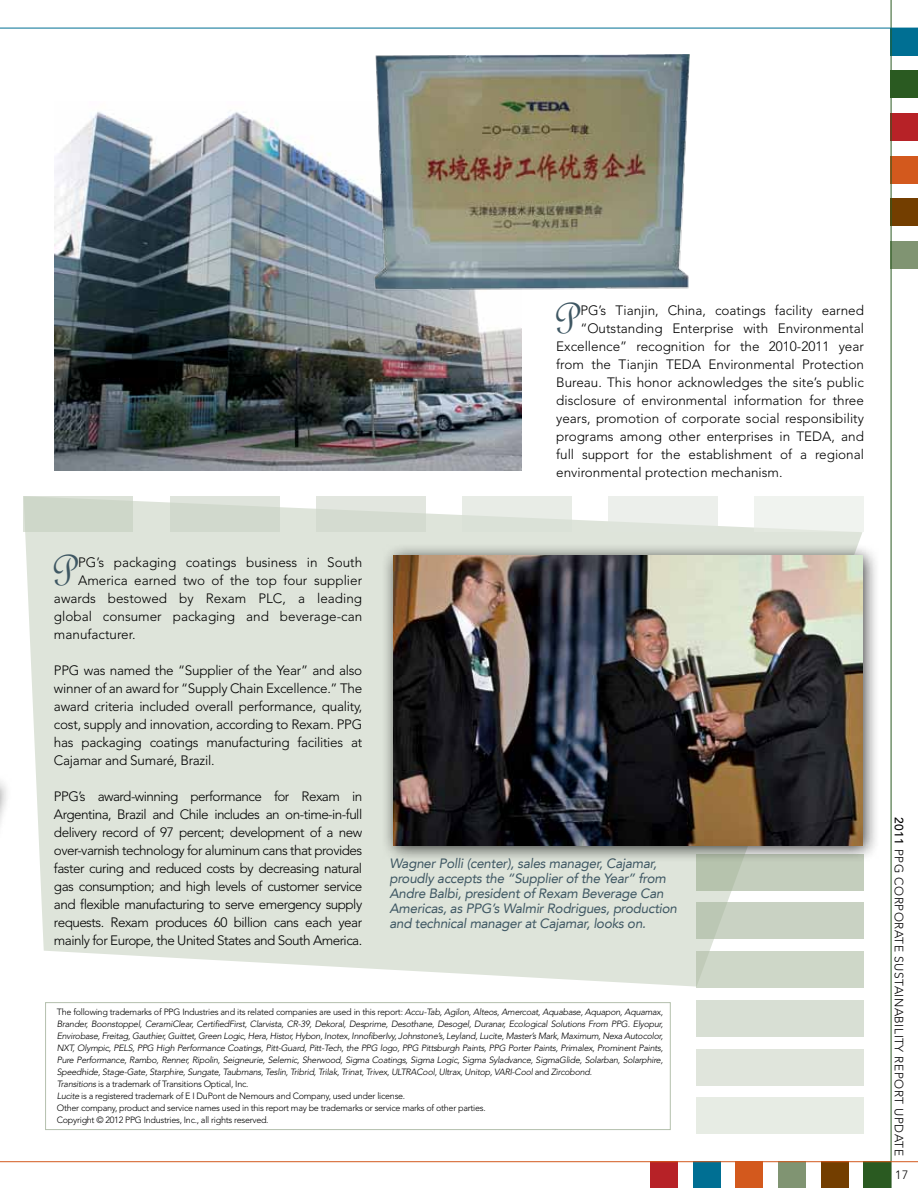
<style>
.page{position:relative;width:918px;height:1188px;background:#fff}
.page>*{position:absolute;margin:0;border:0;box-sizing:border-box;transform-origin:0 0}
.t1{font:45.6px "French Script";color:#3e5763}
.t2{font:300 13.5px/18px "Avenir LT Std";color:#000;text-align:justify}
.t3{font:italic 13.5px/15px "Avenir LT";letter-spacing:-.02em;color:#3e5763}
.t4{font:300 12px "Avenir LT Std";letter-spacing:.04em;color:#000}
.t5{font:italic 300 9px/12px "Avenir LT Std";letter-spacing:-.03em;color:#000}
.s1{font-style:normal}
.s2{font-weight:500}
</style>
<div class="page">
<div style="left:864px;top:1162px;width:27px;height:26px;background:#2a5a21"></div>
<div style="left:821px;top:1162px;width:27px;height:26px;background:#733e00"></div>
<div style="left:778px;top:1162px;width:28px;height:26px;background:#809472"></div>
<div style="left:736px;top:1162px;width:27px;height:26px;background:#d3591d"></div>
<div style="left:693px;top:1162px;width:27px;height:26px;background:#006f93"></div>
<div style="left:650px;top:1162px;width:28px;height:26px;background:#b72227"></div>
<div style="left:891px;top:28px;width:27px;height:27px;background:#006f93"></div>
<div style="left:891px;top:71px;width:27px;height:27px;background:#2a5a21"></div>
<div style="left:891px;top:113px;width:27px;height:28px;background:#b72227"></div>
<div style="left:891px;top:156px;width:27px;height:27px;background:#d3591d"></div>
<div style="left:891px;top:199px;width:27px;height:27px;background:#733e00"></div>
<div style="left:891px;top:241px;width:27px;height:28px;background:#809472"></div>
<hr style="left:891px;top:0;width:1px;height:1188px;background:#2a5a21">
<hr style="left:0;top:1161px;width:918px;height:1px;background:#d3591d">
<hr style="left:0;top:28px;width:918px;height:1px;background:#006f93">
<svg style="left:25px;top:496px;width:837px;height:491px;fill:#dee4da"></svg>
<div style="left:697px;top:854px;width:167px;height:37px;background:linear-gradient(to right,#b9c5b1,#c8d1c2)"></div>
<div style="left:697px;top:903px;width:167px;height:36px;background:linear-gradient(to right,#c2cdbc,#ccd4c6)"></div>
<div style="left:697px;top:951px;width:167px;height:37px;background:#ced7c8"></div>
<div style="left:697px;top:1000px;width:167px;height:37px;background:#d8dfd4"></div>
<div style="left:697px;top:1049px;width:167px;height:36px;background:#e0e5dc"></div>
<div style="left:697px;top:1097px;width:167px;height:37px;background:#e7ece4"></div>
<div style="left:381px;top:543px;width:499px;height:321px;background:#000;opacity:.75"></div>
<img style="left:394px;top:556px;width:468px;height:290px">
<img style="left:54px;top:112px;width:467px;height:359px">
<img style="left:361px;top:54px;width:329px;height:257px">
<div style="left:24px;top:496px;width:109px;height:36px;background:#ced7c9"></div>
<div style="left:170px;top:496px;width:109px;height:36px;background:linear-gradient(to right,#d3dbcf,#d5dcd1)"></div>
<div style="left:316px;top:496px;width:110px;height:36px;background:linear-gradient(to right,#d9dfd5,#dbe0d7)"></div>
<div style="left:462px;top:496px;width:110px;height:36px;background:linear-gradient(to right,#e1e7df,#e3e8e1)"></div>
<div style="left:608px;top:496px;width:110px;height:36px;background:linear-gradient(to right,#e8ece6,#eaede8)"></div>
<div style="left:754px;top:496px;width:110px;height:36px;background:#f0f3ef"></div>
<div style="left:45px;top:1002px;width:626px;height:128px;border:1px solid #b4c0ad"></div>
<h1 class="t1" style="left:553px;top:291px;width:26px">P</h1>
<p class="t2" style="left:580px;top:301px;width:285px">PG’s Tianjin, China, coatings facility earned</p>
<p class="t2" style="left:580px;top:319px;width:285px">“Outstanding Enterprise with Environmental</p>
<p class="t2" style="left:556px;top:337px;width:309px">Excellence” recognition for the 2010-2011 year</p>
<p class="t2" style="left:556px;top:355px;width:309px">from the Tianjin TEDA Environmental Protection</p>
<p class="t2" style="left:556px;top:373px;width:309px">Bureau. This honor acknowledges the site’s public</p>
<p class="t2" style="left:556px;top:391px;width:309px">disclosure of environmental information for three</p>
<p class="t2" style="left:556px;top:409px;width:309px">years, promotion of corporate social responsibility</p>
<p class="t2" style="left:556px;top:427px;width:309px">programs among other enterprises in TEDA, and</p>
<p class="t2" style="left:556px;top:445px;width:309px">full support for the establishment of a regional</p>
<p class="t2" style="left:556px;top:463px;width:228px">environmental protection mechanism.</p>
<h1 class="t1" style="left:51px;top:543px;width:26px">P</h1>
<p class="t2" style="left:78px;top:553px;width:286px">PG’s packaging coatings business in South</p>
<p class="t2" style="left:78px;top:571px;width:286px">America earned two of the top four supplier</p>
<p class="t2" style="left:54px;top:589px;width:310px">awards bestowed by Rexam PLC, a leading</p>
<p class="t2" style="left:54px;top:607px;width:310px">global consumer packaging and beverage-can</p>
<p class="t2" style="left:54px;top:625px;width:83px">manufacturer.</p>
<p class="t2" style="left:54px;top:661px;width:310px">PPG was named the “Supplier of the Year” and also winner of an award for “Supply Chain Excellence.” The award criteria included overall performance, quality, cost, supply and innovation, according to Rexam. PPG has packaging coatings manufacturing facilities at Cajamar and Sumaré, Brazil.</p>
<p class="t2" style="left:54px;top:787px;width:310px">PPG’s award-winning performance for Rexam in Argentina, Brazil and Chile includes an on-time-in-full delivery record of 97 percent; development of a new over-varnish technology for aluminum cans that provides faster curing and reduced costs by decreasing natural gas consumption; and high levels of customer service and flexible manufacturing to serve emergency supply requests. Rexam produces 60 billion cans each year mainly for Europe, the United States and South America.</p>
<p class="t3" style="left:389px;top:856px;width:289px">Wagner Polli (center), sales manager, Cajamar, proudly accepts the “Supplier of the Year” from Andre Balbi, president of Rexam Beverage Can Americas, as PPG’s Walmir Rodrigues, production and technical manager at Cajamar, looks on.</p>
<p class="t5" style="left:57px;top:1006px;width:608px"><span class="s1">The following trademarks of PPG Industries and its related companies are used in this report:</span> Accu-Tab, Agilon, Alteos, Amercoat, Aquabase, Aquapon, Aquamax, Brander, Boonstoppel, CeramiClear, CertifiedFirst, Clarvista, CR-39, Dekoral, Desprime, Desothane, Desogel, Duranar, Ecological Solutions From PPG. Elyopur, Envirobase, Freitag, Gauthier, Guittet, Green Logic, Hera, Histor, Hybon, Inotex, InnofiberIvy, Johnstone’s, Leyland, Lucite, Master’s Mark, Maximum, Nexa Autocolor, NXT, Olympic, PELS, PPG High Performance Coatings, Pitt-Guard, Pitt-Tech, the PPG logo, PPG Pittsburgh Paints, PPG Porter Paints, Primalex, Prominent Paints, Pure Performance, Rambo, Renner, Ripolin, Seigneurie, Selemic, Sherwood, Sigma Coatings, Sigma Logic, Sigma Syladvance, SigmaGlide, Solarban, Solarphire, Speedhide, Stage-Gate, Starphire, Sungate, Taubmans, Teslin, Tribrid, Trilak, Trinat, Trivex, ULTRACool, Ultrax, Unitop, VARI-Cool <span class="s1">and</span> Zircobond<span class="s1">.<br></span>Transitions <span class="s1">is a trademark of Transitions Optical, Inc.<br></span>Lucite <span class="s1">is a registered trademark of E I DuPont de Nemours and Company, used under license.<br>Other company, product and service names used in this report may be trademarks or service marks of other parties.<br>Copyright © 2012 PPG Industries, Inc., all rights reserved.</span></p>
<p class="t4" style="left:906px;top:817px;width:341px;rotate:90deg"><span class="s2">2011</span> PPG Corporate Sustainability Report update</p>
<p class="t4" style="left:895px;top:1168px;width:14px">17</p>
</div>
